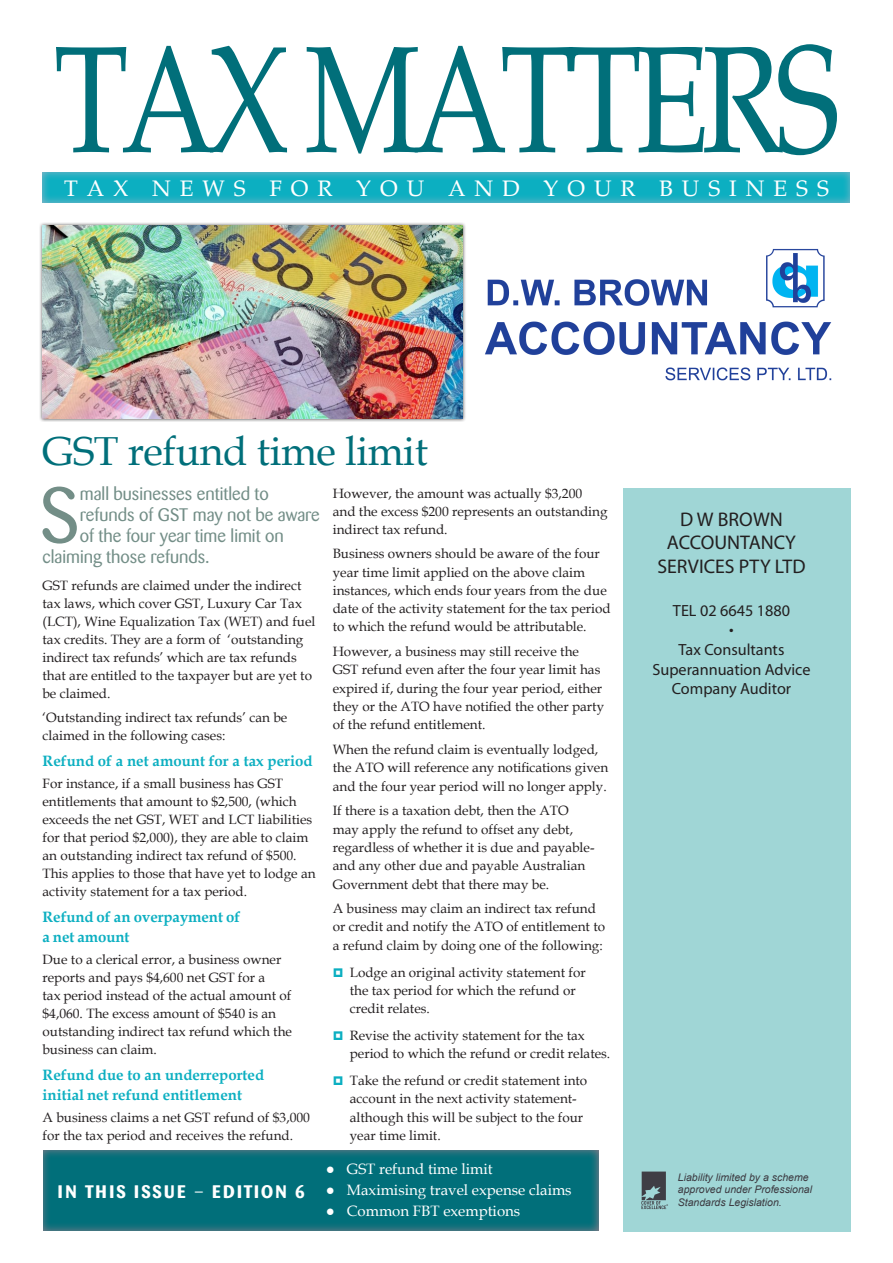
<style>
.page{position:relative;width:893px;height:1263px;background:#fff}
.page>*{position:absolute;margin:0;border:0;box-sizing:border-box;transform-origin:0 0}
.Newsletter_Heading{font:151.8px "Palatino";letter-spacing:-.06em;color:#016f7a;scale:.8 1}
.article_text_-_1st_p{font:77.4px "Barmeno";color:#738e87}
.Title_-_Article{font:40.5px "Book Antiqua";letter-spacing:-.01em;color:#016f7a}
.Heading_sub-text{font:22.5px "Palatino";letter-spacing:.4em;color:#fff}
.t1{font:19.8px/23.7px "Myriad";color:#231f20;text-align:center}
.article_text_-_1st_p-2{font:18px "Barmeno";color:#738e87}
.t2{font:700 18px "Barmeno";letter-spacing:.12em;color:#fff}
.t3{font:16.2px/19.5px "Myriad";color:#231f20;text-align:center}
.body_sub_head{font:700 15px/19.5px "Book Antiqua";color:#0cafc1}
.t4{font:15px "Book Antiqua";color:#fff}
.Body_Text{font:13.5px/18.3px "Book Antiqua";color:#231f20}
.t5{font:italic 10.5px/12.6px "Arial";color:#3c3a41}
.s1{font-family:"Myriad Pro";font-weight:400}
.s2{font-family:"Arial";font-weight:700}
</style>
<div class="page">
<div style="left:41px;top:171px;width:810px;height:34px;background:#d1232a;opacity:.75"></div>
<div style="left:623px;top:488px;width:227px;height:743px;background:#a0d6d6"></div>
<div style="left:41px;top:1149px;width:558px;height:84px;background:#d1232a;opacity:.75"></div>
<svg style="left:641px;top:1171px;width:27px;height:38px"></svg>
<div style="left:39px;top:222px;width:427px;height:200px;background:#231f20;opacity:.75"></div>
<img style="left:43px;top:225px;width:420px;height:194px">
<img style="left:485px;top:248px;width:347px;height:133px">
<p class="Newsletter_Heading" style="left:54px;top:10px;width:983px">TAX MATTERS</p>
<p class="Heading_sub-text" style="left:64px;top:175px;width:766px">TAX NEWS FOR YOU AND YOUR BUSINESS</p>
<p class="Title_-_Article" style="left:43px;top:423px;width:387px">GST refund time limit</p>
<p class="article_text_-_1st_p" style="left:39px;top:471px;width:42px">S</p>
<p class="article_text_-_1st_p-2" style="left:80px;top:484px;width:190px">mall businesses entitled to</p>
<p class="article_text_-_1st_p-2" style="left:80px;top:505px;width:242px">refunds of GST may not be aware</p>
<p class="article_text_-_1st_p-2" style="left:80px;top:526px;width:205px">of the four year time limit on</p>
<p class="article_text_-_1st_p-2" style="left:43px;top:547px;width:169px">claiming those refunds.</p>
<p class="Body_Text" style="left:43px;top:576px;width:274px">GST refunds are claimed under the indirect tax laws, which cover GST, Luxury Car Tax (LCT), Wine Equalization Tax (WET) and fuel tax credits. They are a form of ‘outstanding indirect tax refunds’ which are tax refunds that are entitled to the taxpayer but are yet to be claimed.</p>
<p class="Body_Text" style="left:43px;top:708px;width:246px">‘Outstanding indirect tax refunds’ can be claimed in the following cases:</p>
<p class="body_sub_head" style="left:43px;top:751px;width:271px">Refund of a net amount for a tax period</p>
<p class="Body_Text" style="left:43px;top:774px;width:275px">For instance, if a small business has GST entitlements that amount to $2,500, (which exceeds the net GST, WET and LCT liabilities for that period $2,000), they are able to claim an outstanding indirect tax refund of $500.<br>This applies to those that have yet to lodge an activity statement for a tax period.</p>
<p class="body_sub_head" style="left:43px;top:907px;width:199px">Refund of an overpayment of a net amount</p>
<p class="Body_Text" style="left:43px;top:950px;width:251px">Due to a clerical error, a business owner reports and pays $4,600 net GST for a<br>tax period instead of the actual amount of $4,060. The excess amount of $540 is an outstanding indirect tax refund which the business can claim.</p>
<p class="body_sub_head" style="left:43px;top:1065px;width:223px">Refund due to an underreported initial net refund entitlement</p>
<p class="Body_Text" style="left:43px;top:1108px;width:269px">A business claims a net GST refund of $3,000 for the tax period and receives the refund.</p>
<p class="Body_Text" style="left:333px;top:484px;width:276px">However, the amount was actually $3,200 and the excess $200 represents an outstanding indirect tax refund.</p>
<p class="Body_Text" style="left:333px;top:544px;width:279px">Business owners should be aware of the four year time limit applied on the above claim instances, which ends four years from the due date of the activity statement for the tax period to which the refund would be attributable.</p>
<p class="Body_Text" style="left:333px;top:642px;width:273px">However, a business may still receive the GST refund even after the four year limit has expired if, during the four year period, either they or the ATO have notified the other party of the refund entitlement.</p>
<p class="Body_Text" style="left:333px;top:740px;width:277px">When the refund claim is eventually lodged, the ATO will reference any notifications given and the four year period will no longer apply.</p>
<p class="Body_Text" style="left:333px;top:801px;width:263px">If there is a taxation debt, then the ATO may apply the refund to offset any debt, regardless of whether it is due and payable&shy;and any other due and payable Australian Government debt that there may be.</p>
<p class="Body_Text" style="left:333px;top:899px;width:274px">A business may claim an indirect tax refund or credit and notify the ATO of entitlement to a refund claim by doing one of the following:</p>
<p class="Body_Text" style="left:350px;top:962px;width:238px">Lodge an original activity statement for the tax period for which the refund or credit relates.</p>
<p class="Body_Text" style="left:350px;top:1026px;width:262px">Revise the activity statement for the tax period to which the refund or credit relates.</p>
<p class="Body_Text" style="left:350px;top:1071px;width:239px">Take the refund or credit statement into account in the next activity statement&shy;although this will be subject to the four year time limit.</p>
<p class="t2" style="left:58px;top:1181px;width:248px">IN THIS ISSUE <span class="s1">–</span> EDITION 6</p>
<p class="t4" style="left:326px;top:1158px;width:168px"><span class="s2">●</span> GST refund time limit</p>
<p class="t4" style="left:326px;top:1179px;width:247px"><span class="s2">●</span> Maximising travel expense claims</p>
<p class="t4" style="left:326px;top:1200px;width:196px"><span class="s2">●</span> Common FBT exemptions</p>
<p class="t1" style="left:657px;top:508px;width:150px">D W BROWN<br>ACCOUNTANCY<br>SERVICES PTY LTD</p>
<p class="t3" style="left:652px;top:602px;width:160px">TEL 02 6645 1880<br>•<br>Tax Consultants<br>Superannuation Advice<br>Company Auditor</p>
<p class="t5" style="left:678px;top:1171px;width:136px">Liability limited by a scheme approved under Professional<br>Standards Legislation.</p>
</div>
